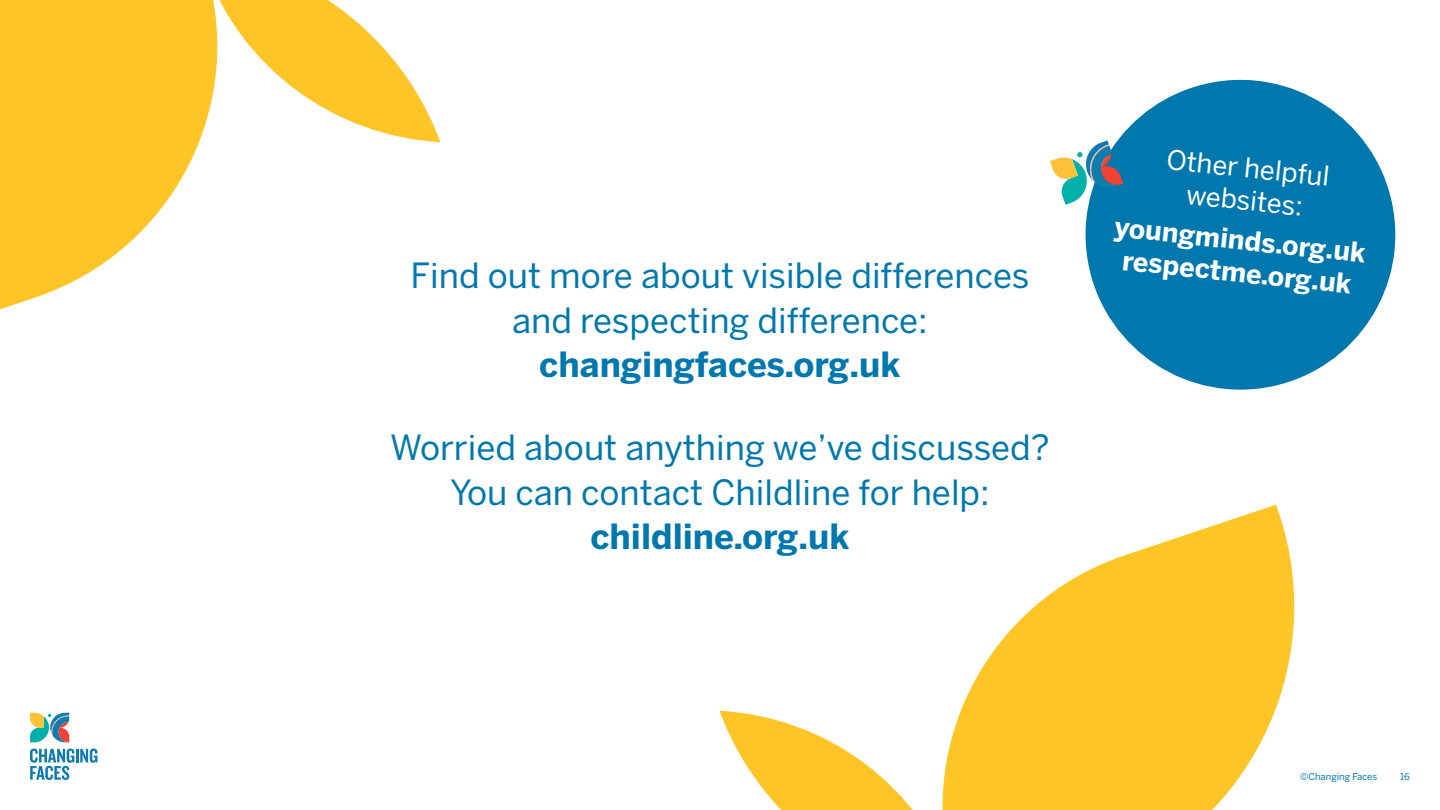
<style>
.page{position:relative;width:1440px;height:810px;background:#fff}
.page>*{position:absolute;margin:0;border:0;box-sizing:border-box;transform-origin:0 0}
.t1{font:34.5px/44.8px "Benton Sans";color:#0078ae;text-align:center}
.t2{font:700 34.5px "Benton Sans";color:#0078ae}
.t3{font:700 27px/32.4px "Benton Sans";color:#fff;text-align:center}
.t4{font:27px/32.4px "Benton Sans";color:#fff;text-align:center}
.t5{font:9.45px "Benton Sans";color:#0078ae}
</style>
<div class="page">
<svg style="left:30px;top:749px;width:68px;height:31px"></svg>
<svg style="left:30px;top:713px;width:40px;height:30px"></svg>
<svg style="left:1085px;top:79px;width:311px;height:311px;fill:#0078ae"></svg>
<svg style="left:1050px;top:140px;width:78px;height:72px"></svg>
<svg style="left:719px;top:505px;width:576px;height:305px"></svg>
<svg style="left:0;top:0;width:440px;height:310px"></svg>
<p class="t1" style="left:411px;top:252px;width:620px">Find out more about visible differences and respecting difference:</p>
<p class="t2" style="left:539px;top:344px;width:363px">changingfaces.org.uk</p>
<p class="t1" style="left:390px;top:424px;width:661px">Worried about anything we’ve discussed?<br>You can contact Childline for help:</p>
<p class="t2" style="left:590px;top:516px;width:261px">childline.org.uk</p>
<p class="t4" style="left:1168px;top:143px;width:165px;rotate:6deg">Other helpful websites:</p>
<p class="t3" style="left:1117px;top:210px;width:254px;rotate:6deg">youngminds.org.uk respectme.org.uk</p>
<p class="t5" style="left:1300px;top:771px;width:78px">©Changing Faces</p>
<p class="t5" style="left:1400px;top:771px;width:11px">16</p>
</div>
